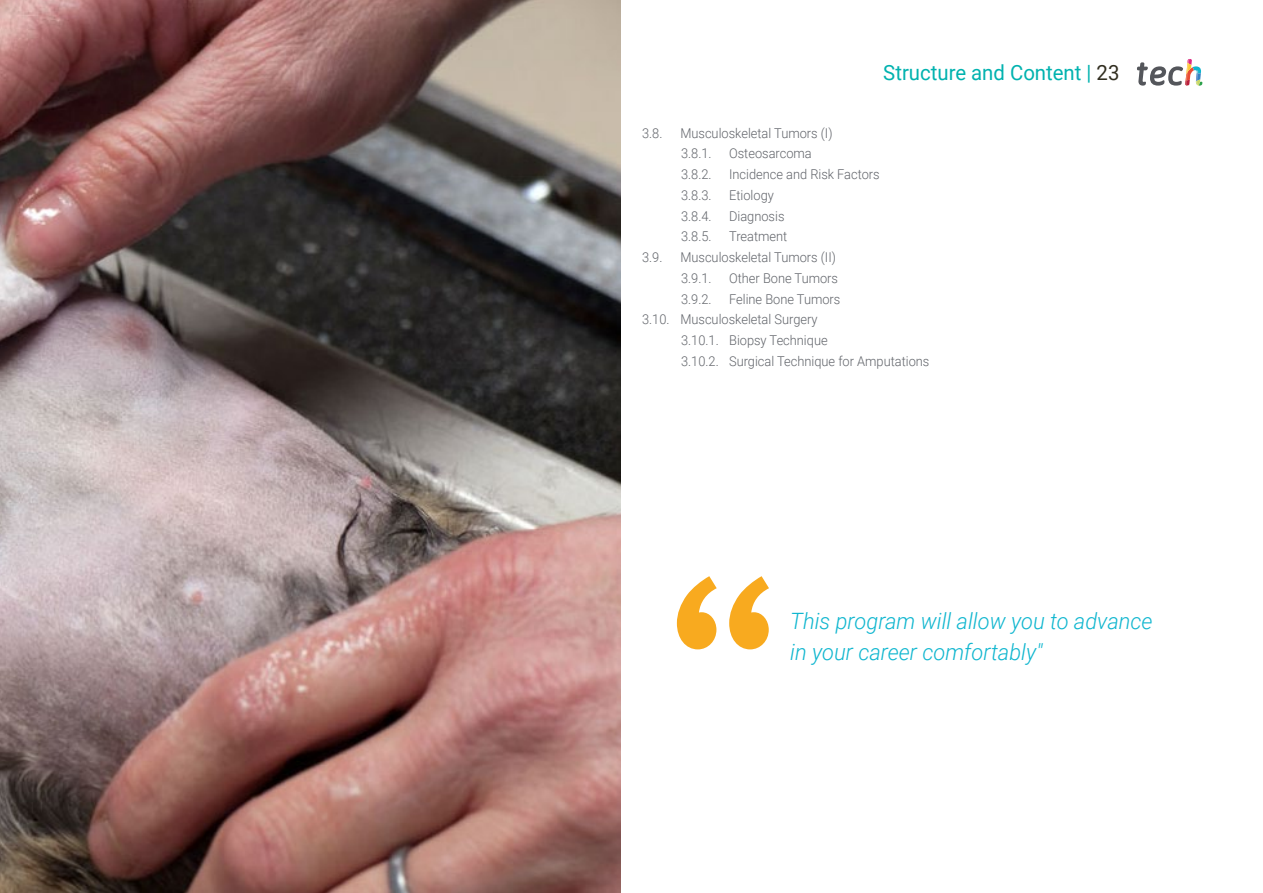
<style>
.page{position:relative;width:1263px;height:893px;background:#fff}
.page>*{position:absolute;margin:0;border:0;box-sizing:border-box;transform-origin:0 0}
.t1{font:italic 300 22.5px/31.5px "Roboto";color:#0fb6cf}
.t2{font:21px "Roboto";color:#00b2af}
.t3{font:300 13.5px/20.7px "Roboto";color:#61646a;scale:.95 1}
.s1{color:#312e20}
</style>
<div class="page">
<img style="left:0;top:0;width:621px;height:893px">
<svg style="left:1137px;top:59px;width:65px;height:27px"></svg>
<svg style="left:677px;top:576px;width:92px;height:73px"></svg>
<p class="t3" style="left:642px;top:122px;width:23px">3.8.</p>
<p class="t3" style="left:680px;top:122px;width:162px">Musculoskeletal Tumors (I)<br>3.8.1.</p>
<p class="t3" style="left:729px;top:143px;width:89px">Osteosarcoma</p>
<h2 class="t2" style="left:883px;top:57px;width:238px">Structure and Content | <span class="s1">23</span></h2>
<p class="t3" style="left:681px;top:164px;width:34px">3.8.2.</p>
<p class="t3" style="left:729px;top:164px;width:160px">Incidence and Risk Factors</p>
<p class="t3" style="left:681px;top:184px;width:34px">3.8.3.</p>
<p class="t3" style="left:729px;top:184px;width:49px">Etiology</p>
<p class="t3" style="left:681px;top:205px;width:34px">3.8.4.</p>
<p class="t3" style="left:729px;top:205px;width:60px">Diagnosis</p>
<p class="t3" style="left:681px;top:226px;width:34px">3.8.5.</p>
<p class="t3" style="left:729px;top:226px;width:63px">Treatment</p>
<p class="t3" style="left:642px;top:247px;width:23px">3.9.</p>
<p class="t3" style="left:680px;top:247px;width:165px">Musculoskeletal Tumors (II)<br>3.9.1.</p>
<p class="t3" style="left:729px;top:267px;width:116px">Other Bone Tumors</p>
<p class="t3" style="left:642px;top:288px;width:210px;text-indent:87px">Feline Bone Tumors<br>3.10. Musculoskeletal Surgery</p>
<p class="t3" style="left:681px;top:330px;width:263px">3.10.1. Biopsy Technique<br>3.10.2. Surgical Technique for Amputations</p>
<p class="t3" style="left:681px;top:288px;width:34px">3.9.2.</p>
<h1 class="t1" style="left:790px;top:604px;width:364px">This program will allow you to advance in your career comfortably"</h1>
</div>
